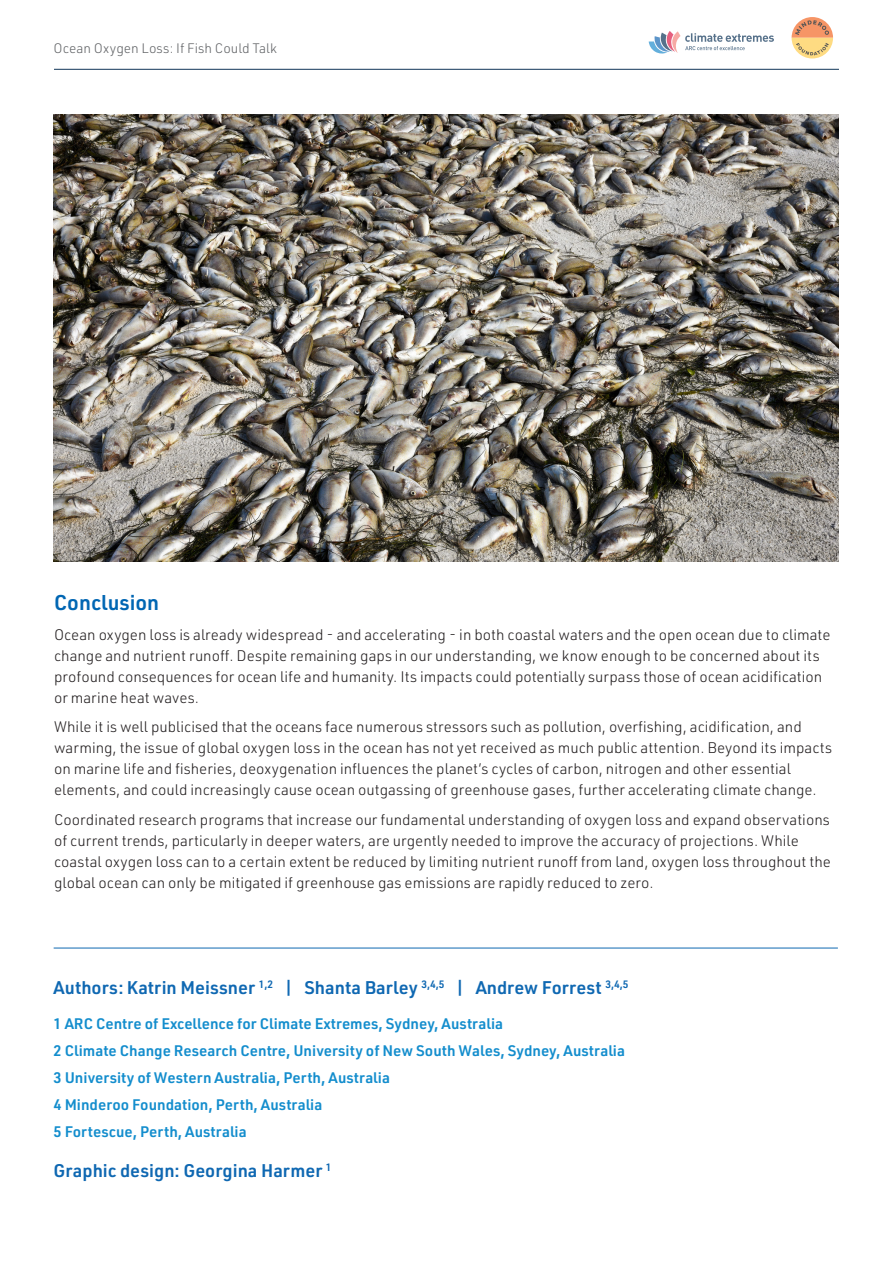
<style>
.page{position:relative;width:893px;height:1263px;background:#fff}
.page>*{position:absolute;margin:0;border:0;box-sizing:border-box;transform-origin:0 0}
.Heading_2{font:600 21px "URWDIN";color:#0066b3}
.Body_Copy{font:600 18px "URWDIN";color:#0f68b2}
.Body_Copy-2{font:300 15px/21px "URWDIN";color:#231f20}
.Body_Copy-3{font:600 15px "URWDIN";color:#138dcd}
.t1{font:300 13.5px "URWDIN";color:#636568}
</style>
<div class="page">
<svg style="left:649px;top:31px;width:125px;height:23px"></svg>
<hr style="left:54px;top:69px;width:785px;height:1px;background:#113659">
<svg style="left:792px;top:17px;width:41px;height:41px"></svg>
<img style="left:54px;top:115px;width:785px;height:446px">
<hr style="left:54px;top:948px;width:784px;height:1px;background:#0f68b2">
<p class="t1" style="left:54px;top:39px;width:225px">Ocean Oxygen Loss: If Fish Could Talk</p>
<p class="Heading_2" style="left:54px;top:588px;width:107px">Conclusion</p>
<p class="Body_Copy-2" style="left:54px;top:623px;width:778px">Ocean oxygen loss is already widespread - and accelerating - in both coastal waters and the open ocean due to climate change and nutrient runoff. Despite remaining gaps in our understanding, we know enough to be concerned about its profound consequences for ocean life and humanity. Its impacts could potentially surpass those of ocean acidification or marine heat waves.</p>
<p class="Body_Copy-2" style="left:54px;top:716px;width:780px">While it is well publicised that the oceans face numerous stressors such as pollution, overfishing, acidification, and warming, the issue of global oxygen loss in the ocean has not yet received as much public attention. Beyond its impacts on marine life and fisheries, deoxygenation influences the planet’s cycles of carbon, nitrogen and other essential elements, and could increasingly cause ocean outgassing of greenhouse gases, further accelerating climate change.</p>
<p class="Body_Copy-2" style="left:54px;top:808px;width:778px">Coordinated research programs that increase our fundamental understanding of oxygen loss and expand observations of current trends, particularly in deeper waters, are urgently needed to improve the accuracy of projections. While coastal oxygen loss can to a certain extent be reduced by limiting nutrient runoff from land, oxygen loss throughout the global ocean can only be mitigated if greenhouse gas emissions are rapidly reduced to zero.</p>
<p class="Body_Copy" style="left:54px;top:975px;width:576px">Authors: Katrin Meissner <sup>1,2</sup> | Shanta Barley <sup>3,4,5</sup> | Andrew Forrest <sup>3,4,5</sup></p>
<p class="Body_Copy-3" style="left:54px;top:1014px;width:451px">1 ARC Centre of Excellence for Climate Extremes, Sydney, Australia</p>
<p class="Body_Copy-3" style="left:54px;top:1041px;width:573px">2 Climate Change Research Centre, University of New South Wales, Sydney, Australia</p>
<p class="Body_Copy-3" style="left:54px;top:1068px;width:338px">3 University of Western Australia, Perth, Australia</p>
<p class="Body_Copy-3" style="left:54px;top:1095px;width:270px">4 Minderoo Foundation, Perth, Australia</p>
<p class="Body_Copy-3" style="left:54px;top:1122px;width:195px">5 Fortescue, Perth, Australia</p>
<p class="Body_Copy" style="left:54px;top:1158px;width:279px">Graphic design: Georgina Harmer <sup>1</sup></p>
</div>
